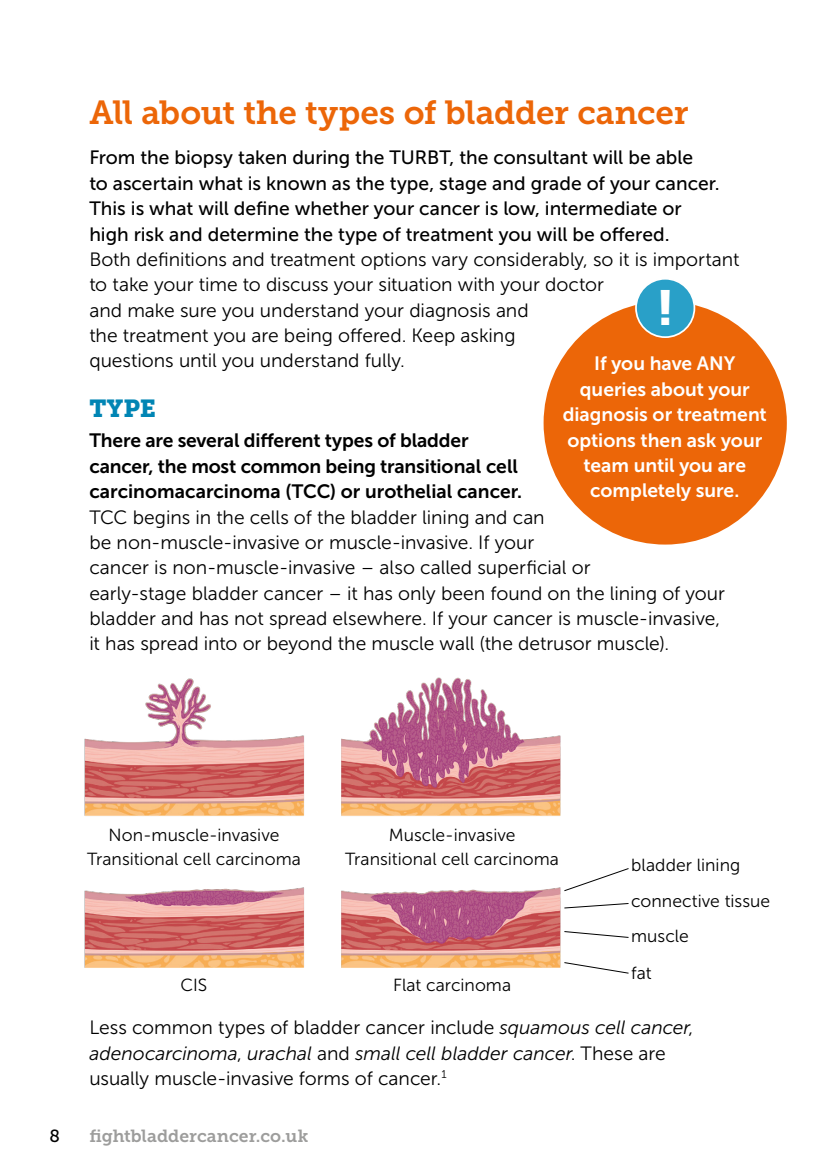
<style>
.page{position:relative;width:834px;height:1176px;background:#fff}
.page>*{position:absolute;margin:0;border:0;box-sizing:border-box;transform-origin:0 0}
.t1{font:49px "Museo Slab 900";color:#fff}
.t2{font:33.25px "Museo Slab 700";letter-spacing:-.01em;color:#ec6608}
.t3{font:24.5px "Museo Slab 900";color:#0085b4}
.t4{font:19.25px/25.4px "Museo Sans 300";color:#000}
.t5{font:19.25px/25.4px "Museo Sans 500";color:#000}
.t6{font:19.25px/25.4px "Museo Sans 700";letter-spacing:-.005em;color:#000}
.t7{font:19.25px/25.4px "Museo Sans 700";color:#fff;text-align:center}
.t8{font:17.5px/24.2px "Museo Sans 300";color:#000;text-align:center}
.t9{font:17.5px "Museo Slab 700";color:#9d9d9c}
.t10{font:17.5px "Museo Slab 500";color:#000}
.s1{font-style:italic}
</style>
<div class="page">
<img style="left:84px;top:677px;width:477px;height:291px">
<svg style="left:564px;top:868px;width:65px;height:24px"></svg>
<svg style="left:564px;top:903px;width:65px;height:6px"></svg>
<svg style="left:564px;top:931px;width:65px;height:7px"></svg>
<svg style="left:564px;top:962px;width:65px;height:12px"></svg>
<div style="left:543px;top:301px;width:243px;height:243px;background:#ec6608;border-radius:50%"></div>
<div style="left:636px;top:279px;width:58px;height:58px;background:#29a0c8;border-radius:50%"></div>
<div style="left:635px;top:278px;width:60px;height:60px;border:2px solid #fff;border-radius:50%"></div>
<h2 class="t2" style="left:89px;top:94px;width:600px">All about the types of bladder cancer</h2>
<p class="t5" style="left:89px;top:145px;width:631px">From the biopsy taken during the TURBT, the consultant will be able<br>to ascertain what is known as the type, stage and grade of your cancer.<br>This is what will define whether your cancer is low, intermediate or high risk and determine the type of treatment you will be offered.</p>
<p class="t4" style="left:89px;top:247px;width:651px">Both definitions and treatment options vary considerably, so it is important to take your time to discuss your situation with your doctor<br>and make sure you understand your diagnosis and<br>the treatment you are being offered. Keep asking<br>questions until you understand fully.</p>
<p class="t3" style="left:89px;top:394px;width:68px">TYPE</p>
<p class="t6" style="left:89px;top:428px;width:434px">There are several different types of bladder cancer, the most common being transitional cell carcinomacarcinoma (TCC) or urothelial cancer.</p>
<p class="t4" style="left:89px;top:504px;width:637px">TCC begins in the cells of the bladder lining and can<br>be non-muscle-invasive or muscle-invasive. If your<br>cancer is non-muscle-invasive – also called superficial or<br>early-stage bladder cancer – it has only been found on the lining of your bladder and has not spread elsewhere. If your cancer is muscle-invasive, it has spread into or beyond the muscle wall (the detrusor muscle).</p>
<h1 class="t1" style="left:658px;top:279px;width:16px">!</h1>
<p class="t7" style="left:562px;top:351px;width:206px">If you have ANY queries about your diagnosis or treatment options then ask your team until you are completely sure.</p>
<p class="t8" style="left:87px;top:822px;width:215px">Non-muscle-invasive<br>Transitional cell carcinoma</p>
<p class="t8" style="left:181px;top:973px;width:28px">CIS</p>
<p class="t8" style="left:345px;top:822px;width:215px">Muscle-invasive<br>Transitional cell carcinoma</p>
<p class="t8" style="left:393px;top:973px;width:120px">Flat carcinoma</p>
<p class="t8" style="left:631px;top:847px;width:140px;line-height:36.2px;text-align:left">bladder lining connective tissue</p>
<p class="t8" style="left:631px;top:917px;width:59px;line-height:37.1px;text-align:left">muscle fat</p>
<p class="t4" style="left:89px;top:1015px;width:605px">Less common types of bladder cancer include <span class="s1">squamous cell cancer</span>, <span class="s1">adenocarcinoma</span>, <span class="s1">urachal</span> and <span class="s1">small cell bladder cancer</span>. These are usually muscle-invasive forms of cancer.<sup>1</sup></p>
<p class="t10" style="left:49px;top:1126px;width:12px">8</p>
<p class="t9" style="left:89px;top:1126px;width:220px">fightbladdercancer.co.uk</p>
</div>
